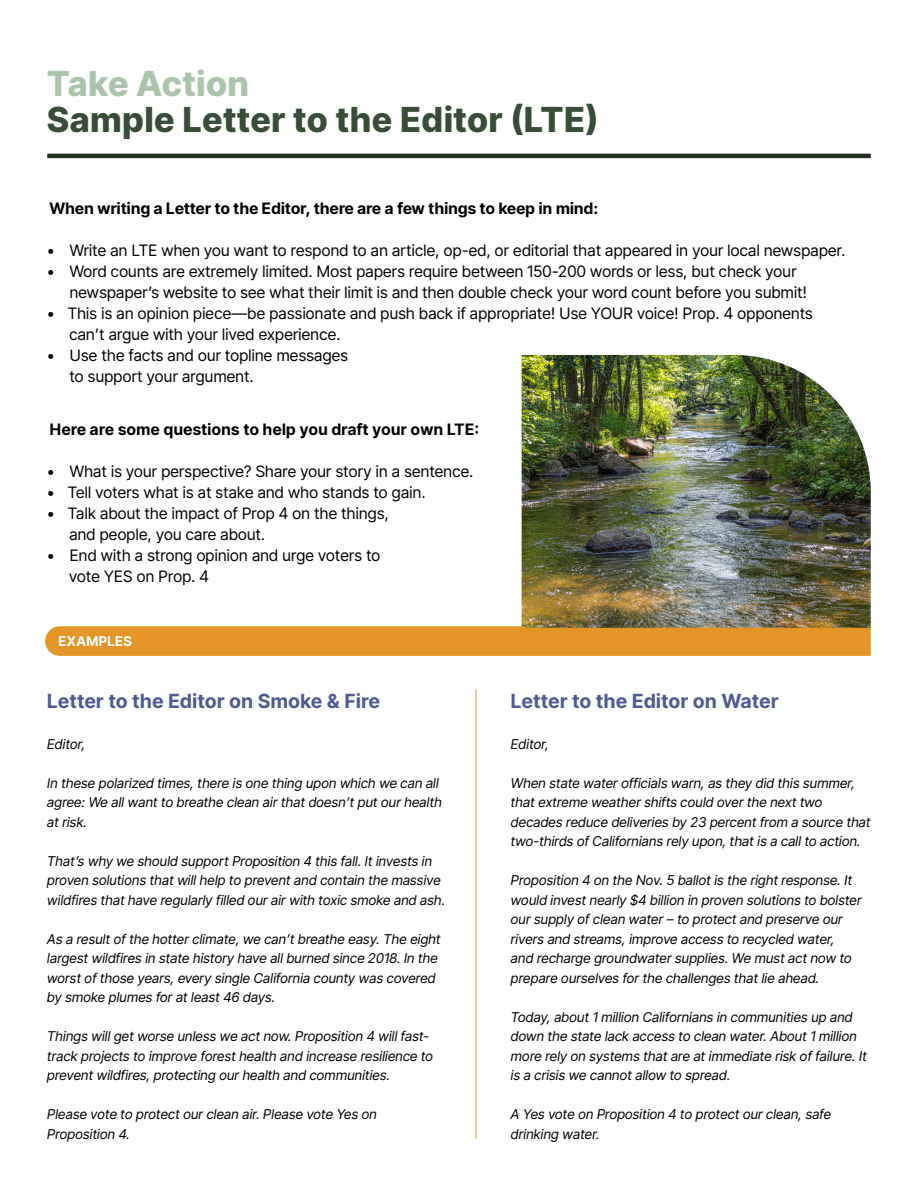
<style>
.page{position:relative;width:918px;height:1188px;background:#fff}
.page>*{position:absolute;margin:0;border:0;box-sizing:border-box;transform-origin:0 0}
.t1{font:800 34.5px "Inter Tight";letter-spacing:.03em;color:#384d37}
.t2{font:800 34.5px "Inter Tight";letter-spacing:.03em;color:#abc4ab}
.t3{font:700 19.5px "Inter Tight";letter-spacing:.03em;color:#4d5a93}
.t4{font:15.75px/21px "Inter Tight";letter-spacing:.02em;color:#000}
.t5{font:700 15.75px "Inter Tight";letter-spacing:.02em;color:#000}
.t6{font:italic 13.5px/19.5px "Inter Tight";letter-spacing:.02em;color:#000}
.t7{font:700 13.5px "Inter Tight";letter-spacing:.03em;color:#fff}
</style>
<div class="page">
<hr style="left:47px;top:154px;width:824px;height:4px;background:#233021">
<div style="left:45px;top:626px;width:826px;height:30px;background:#e49525"></div>
<hr style="left:476px;top:689px;width:1px;height:450px;background:#e49525">
<img style="left:522px;top:355px;width:349px;height:273px">
<h1 class="t2" style="left:47px;top:58px;width:203px">Take Action</h1>
<h1 class="t1" style="left:47px;top:94px;width:552px">Sample Letter to the Editor (LTE)</h1>
<p class="t5" style="left:49px;top:197px;width:550px">When writing a Letter to the Editor, there are a few things to keep in mind:</p>
<p class="t4" style="left:47px;top:239px;width:800px">• Write an LTE when you want to respond to an article, op-ed, or editorial that appeared in your local newspaper.</p>
<p class="t4" style="left:70px;top:260px;width:739px;text-indent:-23px">• Word counts are extremely limited. Most papers require between 150-200 words or less, but check your newspaper’s website to see what their limit is and then double check your word count before you submit!</p>
<p class="t4" style="left:69px;top:302px;width:745px;text-indent:-23px">• This is an opinion piece—be passionate and push back if appropriate! Use YOUR voice! Prop. 4 opponents can’t argue with your lived experience.</p>
<p class="t4" style="left:70px;top:344px;width:280px;text-indent:-23px">• Use the facts and our topline messages to support your argument.</p>
<p class="t5" style="left:50px;top:417px;width:431px">Here are some questions to help you draft your own LTE:</p>
<p class="t4" style="left:47px;top:460px;width:428px">• What is your perspective? Share your story in a sentence.</p>
<p class="t4" style="left:47px;top:481px;width:380px">• Tell voters what is at stake and who stands to gain.</p>
<p class="t4" style="left:69px;top:502px;width:321px;text-indent:-23px">• Talk about the impact of Prop 4 on the things, and people, you care about.</p>
<p class="t4" style="left:69px;top:544px;width:313px;text-indent:-23px">• End with a strong opinion and urge voters to vote YES on Prop. 4</p>
<p class="t7" style="left:59px;top:631px;width:75px">EXAMPLES</p>
<h2 class="t3" style="left:47px;top:687px;width:334px">Letter to the Editor on Smoke &amp; Fire</h2>
<p class="t6" style="left:47px;top:734px;width:39px">Editor,</p>
<p class="t6" style="left:47px;top:773px;width:396px">In these polarized times, there is one thing upon which we can all agree: We all want to breathe clean air that doesn’t put our health at risk.</p>
<p class="t6" style="left:47px;top:851px;width:399px">That’s why we should support Proposition 4 this fall. It invests in proven solutions that will help to prevent and contain the massive wildfires that have regularly filled our air with toxic smoke and ash.</p>
<p class="t6" style="left:47px;top:929px;width:395px">As a result of the hotter climate, we can’t breathe easy. The eight largest wildfires in state history have all burned since 2018. In the worst of those years, every single California county was covered by smoke plumes for at least 46 days.</p>
<p class="t6" style="left:47px;top:1026px;width:387px">Things will get worse unless we act now. Proposition 4 will fast&shy;track projects to improve forest health and increase resilience to prevent wildfires, protecting our health and communities.</p>
<p class="t6" style="left:47px;top:1104px;width:331px">Please vote to protect our clean air. Please vote Yes on<br>Proposition 4.</p>
<h2 class="t3" style="left:511px;top:687px;width:269px">Letter to the Editor on Water</h2>
<p class="t6" style="left:511px;top:734px;width:39px">Editor,</p>
<p class="t6" style="left:511px;top:773px;width:361px">When state water officials warn, as they did this summer, that extreme weather shifts could over the next two decades reduce deliveries by 23 percent from a source that two-thirds of Californians rely upon, that is a call to action.</p>
<p class="t6" style="left:511px;top:870px;width:352px">Proposition 4 on the Nov. 5 ballot is the right response. It would invest nearly $4 billion in proven solutions to bolster our supply of clean water – to protect and preserve our rivers and streams, improve access to recycled water,<br>and recharge groundwater supplies. We must act now to prepare ourselves for the challenges that lie ahead.</p>
<p class="t6" style="left:511px;top:1007px;width:357px">Today, about 1 million Californians in communities up and down the state lack access to clean water. About 1 million more rely on systems that are at immediate risk of failure. It is a crisis we cannot allow to spread.</p>
<p class="t6" style="left:511px;top:1104px;width:322px">A Yes vote on Proposition 4 to protect our clean, safe drinking water.</p>
</div>
